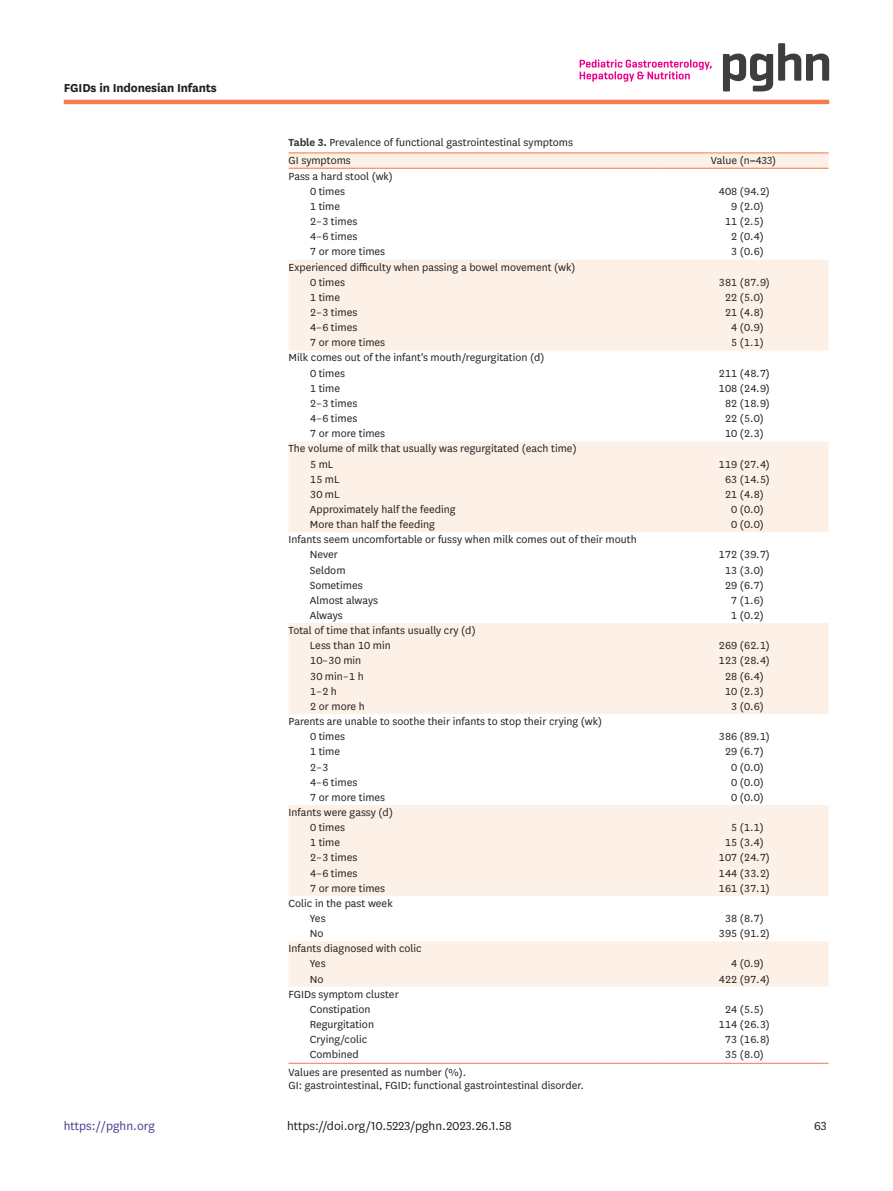
<style>
.page{position:relative;width:893px;height:1191px;background:#fff}
.page>*{position:absolute;margin:0;border:0;box-sizing:border-box;transform-origin:0 0}
.t1{font:13.5px "National";color:#231f20}
.t2{font:700 13.5px "National";letter-spacing:-.01em;color:#231f20}
.t3{font:13.5px "National";color:#513a91}
.t4{font:12px/15.1px "National";color:#231f20}
.s1{font-weight:700;color:#3e3e3f}
</style>
<div class="page">
<hr style="left:64px;top:100px;width:765px;height:4px;background:#f47d4b">
<svg style="left:723px;top:43px;width:106px;height:48px"></svg>
<svg style="left:580px;top:60px;width:132px;height:22px"></svg>
<svg style="left:289px;top:153px;width:540px;height:833px;fill:#fdf0e7"></svg>
<svg style="left:289px;top:152px;width:21px;height:1px"></svg>
<hr style="left:310px;top:152px;width:348px;height:1px;background:#f47d4b">
<hr style="left:658px;top:152px;width:171px;height:1px;background:#f47d4b">
<svg style="left:289px;top:168px;width:21px;height:1px"></svg>
<hr style="left:310px;top:168px;width:348px;height:1px;background:#f47d4b">
<hr style="left:658px;top:168px;width:171px;height:1px;background:#f47d4b">
<svg style="left:289px;top:1062px;width:21px;height:1px"></svg>
<hr style="left:310px;top:1062px;width:348px;height:1px;background:#f47d4b">
<hr style="left:658px;top:1062px;width:171px;height:1px;background:#f47d4b">
<p class="t2" style="left:64px;top:78px;width:155px">FGIDs in Indonesian Infants</p>
<p class="t4" style="left:289px;top:133px;width:286px;line-height:17.7px"><span class="s1">Table 3.</span> Prevalence of functional gastrointestinal symptoms<br>GI symptoms</p>
<p class="t4" style="left:310px;top:168px;width:85px;text-indent:-21px">Pass a hard stool (wk)<br>0 times</p>
<p class="t4" style="left:711px;top:152px;width:67px">Value (n=433)</p>
<p class="t4" style="left:718px;top:183px;width:53px">408 (94.2)</p>
<p class="t4" style="left:310px;top:198px;width:32px">1 time</p>
<p class="t4" style="left:731px;top:198px;width:34px">9 (2.0)</p>
<p class="t4" style="left:310px;top:213px;width:49px">2–3 times</p>
<p class="t4" style="left:725px;top:213px;width:40px">11 (2.5)</p>
<p class="t4" style="left:310px;top:228px;width:49px">4–6 times</p>
<p class="t4" style="left:731px;top:228px;width:34px">2 (0.4)</p>
<p class="t4" style="left:310px;top:244px;width:77px">7 or more times</p>
<p class="t4" style="left:731px;top:244px;width:34px">3 (0.6)</p>
<p class="t4" style="left:310px;top:259px;width:267px;text-indent:-21px">Experienced difficulty when passing a bowel movement (wk)<br>0 times</p>
<p class="t4" style="left:718px;top:274px;width:53px">381 (87.9)</p>
<p class="t4" style="left:310px;top:289px;width:32px">1 time</p>
<p class="t4" style="left:725px;top:289px;width:40px">22 (5.0)</p>
<p class="t4" style="left:310px;top:304px;width:49px">2–3 times</p>
<p class="t4" style="left:725px;top:304px;width:40px">21 (4.8)</p>
<p class="t4" style="left:310px;top:319px;width:49px">4–6 times</p>
<p class="t4" style="left:731px;top:319px;width:34px">4 (0.9)</p>
<p class="t4" style="left:310px;top:334px;width:77px">7 or more times</p>
<p class="t4" style="left:731px;top:334px;width:34px">5 (1.1)</p>
<p class="t4" style="left:310px;top:350px;width:236px;text-indent:-21px">Milk comes out of the infant's mouth/regurgitation (d)<br>0 times</p>
<p class="t4" style="left:718px;top:365px;width:53px">211 (48.7)</p>
<p class="t4" style="left:310px;top:380px;width:32px">1 time</p>
<p class="t4" style="left:718px;top:380px;width:53px">108 (24.9)</p>
<p class="t4" style="left:310px;top:395px;width:49px">2–3 times</p>
<p class="t4" style="left:725px;top:395px;width:47px">82 (18.9)</p>
<p class="t4" style="left:310px;top:410px;width:49px">4–6 times</p>
<p class="t4" style="left:725px;top:410px;width:40px">22 (5.0)</p>
<p class="t4" style="left:310px;top:425px;width:77px">7 or more times</p>
<p class="t4" style="left:725px;top:425px;width:40px">10 (2.3)</p>
<p class="t4" style="left:310px;top:440px;width:268px;text-indent:-21px">The volume of milk that usually was regurgitated (each time)<br>5 mL</p>
<p class="t4" style="left:718px;top:456px;width:53px">119 (27.4)</p>
<p class="t4" style="left:310px;top:471px;width:31px">15 mL</p>
<p class="t4" style="left:725px;top:471px;width:47px">63 (14.5)</p>
<p class="t4" style="left:310px;top:486px;width:31px">30 mL</p>
<p class="t4" style="left:725px;top:486px;width:40px">21 (4.8)</p>
<p class="t4" style="left:310px;top:501px;width:147px">Approximately half the feeding</p>
<p class="t4" style="left:731px;top:501px;width:34px">0 (0.0)</p>
<p class="t4" style="left:310px;top:516px;width:127px">More than half the feeding</p>
<p class="t4" style="left:731px;top:516px;width:34px">0 (0.0)</p>
<p class="t4" style="left:310px;top:531px;width:328px;text-indent:-21px">Infants seem uncomfortable or fussy when milk comes out of their mouth<br>Never</p>
<p class="t4" style="left:718px;top:546px;width:53px">172 (39.7)</p>
<p class="t4" style="left:310px;top:562px;width:37px">Seldom</p>
<p class="t4" style="left:725px;top:562px;width:40px">13 (3.0)</p>
<p class="t4" style="left:310px;top:577px;width:54px">Sometimes</p>
<p class="t4" style="left:725px;top:577px;width:40px">29 (6.7)</p>
<p class="t4" style="left:310px;top:592px;width:70px">Almost always</p>
<p class="t4" style="left:731px;top:592px;width:34px">7 (1.6)</p>
<p class="t4" style="left:310px;top:607px;width:34px">Always</p>
<p class="t4" style="left:731px;top:607px;width:34px">1 (0.2)</p>
<p class="t4" style="left:310px;top:622px;width:167px;text-indent:-21px">Total of time that infants usually cry (d)<br>Less than 10 min</p>
<p class="t4" style="left:718px;top:637px;width:53px">269 (62.1)</p>
<p class="t4" style="left:310px;top:652px;width:53px">10–30 min</p>
<p class="t4" style="left:718px;top:652px;width:53px">123 (28.4)</p>
<p class="t4" style="left:310px;top:668px;width:55px">30 min–1 h</p>
<p class="t4" style="left:725px;top:668px;width:40px">28 (6.4)</p>
<p class="t4" style="left:310px;top:683px;width:29px">1–2 h</p>
<p class="t4" style="left:725px;top:683px;width:40px">10 (2.3)</p>
<p class="t4" style="left:310px;top:698px;width:57px">2 or more h</p>
<p class="t4" style="left:731px;top:698px;width:34px">3 (0.6)</p>
<p class="t4" style="left:310px;top:713px;width:294px;text-indent:-21px">Parents are unable to soothe their infants to stop their crying (wk)<br>0 times</p>
<p class="t4" style="left:718px;top:728px;width:53px">386 (89.1)</p>
<p class="t4" style="left:310px;top:743px;width:32px">1 time</p>
<p class="t4" style="left:725px;top:743px;width:40px">29 (6.7)</p>
<p class="t4" style="left:310px;top:758px;width:21px">2–3</p>
<p class="t4" style="left:731px;top:758px;width:34px">0 (0.0)</p>
<p class="t4" style="left:310px;top:774px;width:49px">4–6 times</p>
<p class="t4" style="left:731px;top:774px;width:34px">0 (0.0)</p>
<p class="t4" style="left:310px;top:789px;width:77px">7 or more times</p>
<p class="t4" style="left:731px;top:789px;width:34px">0 (0.0)</p>
<p class="t4" style="left:310px;top:804px;width:85px;text-indent:-21px">Infants were gassy (d)<br>0 times</p>
<p class="t4" style="left:731px;top:819px;width:34px">5 (1.1)</p>
<p class="t4" style="left:310px;top:834px;width:32px">1 time</p>
<p class="t4" style="left:725px;top:834px;width:40px">15 (3.4)</p>
<p class="t4" style="left:310px;top:849px;width:49px">2–3 times</p>
<p class="t4" style="left:718px;top:849px;width:53px">107 (24.7)</p>
<p class="t4" style="left:310px;top:864px;width:49px">4–6 times</p>
<p class="t4" style="left:718px;top:864px;width:53px">144 (33.2)</p>
<p class="t4" style="left:310px;top:880px;width:77px">7 or more times</p>
<p class="t4" style="left:718px;top:880px;width:53px">161 (37.1)</p>
<p class="t4" style="left:310px;top:895px;width:84px;text-indent:-21px">Colic in the past week<br>Yes</p>
<p class="t4" style="left:725px;top:910px;width:40px">38 (8.7)</p>
<p class="t4" style="left:310px;top:925px;width:15px">No</p>
<p class="t4" style="left:718px;top:925px;width:53px">395 (91.2)</p>
<p class="t4" style="left:310px;top:940px;width:113px;text-indent:-21px">Infants diagnosed with colic<br>Yes</p>
<p class="t4" style="left:731px;top:955px;width:34px">4 (0.9)</p>
<p class="t4" style="left:310px;top:970px;width:15px">No</p>
<p class="t4" style="left:718px;top:970px;width:53px">422 (97.4)</p>
<p class="t4" style="left:289px;top:986px;width:112px;text-align:center">FGIDs symptom cluster<br>Constipation</p>
<p class="t4" style="left:725px;top:1001px;width:40px">24 (5.5)</p>
<p class="t4" style="left:310px;top:1016px;width:66px">Regurgitation</p>
<p class="t4" style="left:718px;top:1016px;width:53px">114 (26.3)</p>
<p class="t4" style="left:310px;top:1031px;width:59px">Crying/colic</p>
<p class="t4" style="left:725px;top:1031px;width:47px">73 (16.8)</p>
<p class="t4" style="left:310px;top:1046px;width:50px">Combined</p>
<p class="t4" style="left:725px;top:1046px;width:40px">35 (8.0)</p>
<p class="t4" style="left:289px;top:1064px;width:297px;line-height:13.5px">Values are presented as number (%).<br>GI: gastrointestinal, FGID: functional gastrointestinal disorder.</p>
<p class="t3" style="left:64px;top:1116px;width:93px">https://pghn.org</p>
<p class="t1" style="left:287px;top:1116px;width:226px">https://doi.org/10.5223/pghn.2023.26.1.58</p>
<p class="t1" style="left:814px;top:1116px;width:14px">63</p>
</div>
